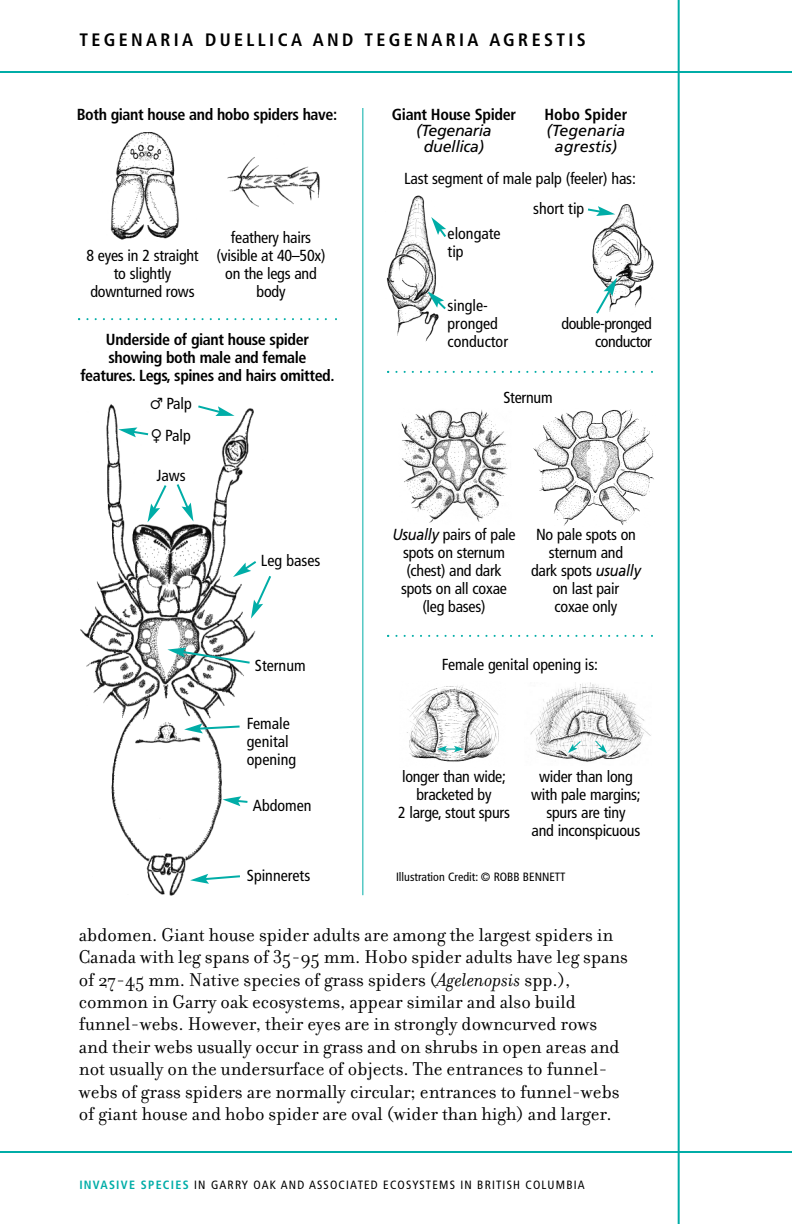
<style>
.page{position:relative;width:792px;height:1224px;background:#fff}
.page>*{position:absolute;margin:0;border:0;box-sizing:border-box;transform-origin:0 0}
.t1{font:20px/22.4px "Filosofia";color:#000}
.t2{font:700 condensed 18px "Frutiger";letter-spacing:.185em;color:#000}
.t3{font:condensed 16px/18px "Frutiger";letter-spacing:-.015em;color:#000;text-align:center}
.t4{font:700 condensed 16px/18px "Frutiger";letter-spacing:-.025em;color:#000;text-align:center}
.t5{font:italic 16px/16px "Frutiger";letter-spacing:-.02em;color:#000;text-align:center}
.t6{font:italic 16px/16px "Frutiger";color:#000;text-align:center}
.t7{font:700 condensed 16px "Frutiger";color:#000}
.t8{font:condensed 12px "Frutiger";letter-spacing:.095em;color:#000}
.t9{font:condensed 12px "Frutiger";color:#000}
.s1{font-family:"Zeal";font-stretch:normal}
.s2{font-style:italic;font-stretch:normal}
.s3{font-style:italic}
.s4{font-weight:700;color:#00ada7}
</style>
<div class="page">
<hr style="left:678px;top:0;width:2px;height:1224px;background:#00ada7">
<hr style="left:0;top:1151px;width:792px;height:2px;background:#00ada7">
<hr style="left:0;top:71px;width:792px;height:2px;background:#00ada7">
<img style="left:80px;top:404px;width:176px;height:492px">
<svg style="left:196px;top:404px;width:39px;height:12px"></svg>
<svg style="left:118px;top:427px;width:32px;height:10px"></svg>
<svg style="left:148px;top:483px;width:20px;height:39px"></svg>
<svg style="left:175px;top:482px;width:18px;height:40px"></svg>
<svg style="left:184px;top:723px;width:58px;height:10px"></svg>
<svg style="left:190px;top:874px;width:52px;height:10px"></svg>
<svg style="left:222px;top:796px;width:28px;height:10px"></svg>
<svg style="left:167px;top:648px;width:85px;height:17px"></svg>
<svg style="left:233px;top:559px;width:38px;height:60px"></svg>
<img style="left:386px;top:195px;width:53px;height:147px">
<svg style="left:431px;top:217px;width:15px;height:22px"></svg>
<svg style="left:427px;top:291px;width:19px;height:20px"></svg>
<img style="left:592px;top:204px;width:62px;height:104px">
<svg style="left:587px;top:206px;width:28px;height:10px"></svg>
<svg style="left:594px;top:278px;width:23px;height:36px"></svg>
<img style="left:533px;top:409px;width:121px;height:117px">
<svg style="left:387px;top:371px;width:266px;height:2px"></svg>
<svg style="left:387px;top:635px;width:266px;height:2px"></svg>
<svg style="left:78px;top:318px;width:259px;height:2px"></svg>
<img style="left:407px;top:685px;width:92px;height:77px">
<img style="left:530px;top:682px;width:121px;height:80px">
<img style="left:110px;top:132px;width:69px;height:108px">
<img style="left:227px;top:157px;width:93px;height:50px">
<hr style="left:362px;top:108px;width:1px;height:787px;background:#00ada7">
<svg style="left:437px;top:746px;width:27px;height:6px"></svg>
<svg style="left:568px;top:740px;width:14px;height:13px"></svg>
<svg style="left:595px;top:740px;width:12px;height:13px"></svg>
<img style="left:401px;top:409px;width:107px;height:114px">
<p class="t2" style="left:79px;top:33px;width:508px">TEGENARIA DUELLICA AND TEGENARIA AGRESTIS</p>
<p class="t4" style="left:77px;top:107px;width:262px">Both giant house and hobo spiders have:</p>
<p class="t3" style="left:86px;top:247px;width:114px">8 eyes in 2 straight to slightly downturned rows</p>
<p class="t3" style="left:217px;top:229px;width:111px">feathery hairs (visible at 40–50x) on the legs and body</p>
<p class="t4" style="left:80px;top:332px;width:256px">Underside of giant house spider showing both male and female features. Legs, spines and hairs omitted.</p>
<p class="t3" style="left:150px;top:388px;width:43px;line-height:32px;text-align:left"><span class="s1">❹☎</span>Palp<br><span class="s1">➁☎</span>Palp</p>
<p class="t3" style="left:157px;top:467px;width:31px">Jaws</p>
<p class="t3" style="left:261px;top:553px;width:61px">Leg bases</p>
<p class="t3" style="left:255px;top:658px;width:52px">Sternum</p>
<p class="t3" style="left:247px;top:716px;width:51px;text-align:left">Female genital opening</p>
<p class="t3" style="left:253px;top:798px;width:60px">Abdomen</p>
<p class="t3" style="left:247px;top:868px;width:65px">Spinnerets</p>
<p class="t4" style="left:392px;top:107px;width:126px">Giant House Spider</p>
<p class="t5" style="left:416px;top:124px;width:77px">(Tegenaria duellica)</p>
<p class="t7" style="left:544px;top:108px;width:85px">Hobo Spider</p>
<p class="t6" style="left:547px;top:124px;width:80px">(Tegenaria agrestis)</p>
<p class="t3" style="left:404px;top:171px;width:233px">Last segment of male palp (feeler) has:</p>
<p class="t3" style="left:448px;top:225px;width:55px;text-align:left">elongate tip</p>
<p class="t3" style="left:448px;top:297px;width:62px;text-align:left">single&shy;pronged conductor</p>
<p class="t3" style="left:533px;top:201px;width:53px">short tip</p>
<p class="t3" style="left:561px;top:315px;width:92px;text-align:right">double-pronged conductor</p>
<p class="t3" style="left:503px;top:389px;width:51px">Sternum</p>
<p class="t3" style="left:392px;top:527px;width:125px"><span class="s2">Usually</span> pairs of pale spots on sternum (chest) and dark spots on all coxae (leg bases)</p>
<p class="t3" style="left:531px;top:527px;width:111px">No pale spots on sternum and<br>dark spots <span class="s2">usually </span>on last pair<br>coxae only</p>
<p class="t3" style="left:442px;top:656px;width:157px">Female genital opening is:</p>
<p class="t3" style="left:398px;top:769px;width:113px">longer than wide; bracketed by<br>2 large, stout spurs</p>
<p class="t3" style="left:531px;top:769px;width:111px">wider than long with pale margins; spurs are tiny<br>and inconspicuous</p>
<p class="t9" style="left:396px;top:872px;width:171px">Illustration Credit: © ROBB BENNETT</p>
<p class="t1" style="left:79px;top:926px;width:551px">abdomen. Giant house spider adults are among the largest spiders in Canada with leg spans of 35-95 mm. Hobo spider adults have leg spans of 27-45 mm. Native species of grass spiders (<span class="s3">Agelenopsis</span> spp.), common in Garry oak ecosystems, appear similar and also build funnel-webs. However, their eyes are in strongly downcurved rows and their webs usually occur in grass and on shrubs in open areas and not usually on the undersurface of objects. The entrances to funnel&shy;webs of grass spiders are normally circular; entrances to funnel-webs of giant house and hobo spider are oval (wider than high) and larger.</p>
<p class="t8" style="left:79px;top:1180px;width:507px"><span class="s4">INVASIVE SPECIES</span> IN GARRY OAK AND ASSOCIATED ECOSYSTEMS IN BRITISH COLUMBIA</p>
</div>
